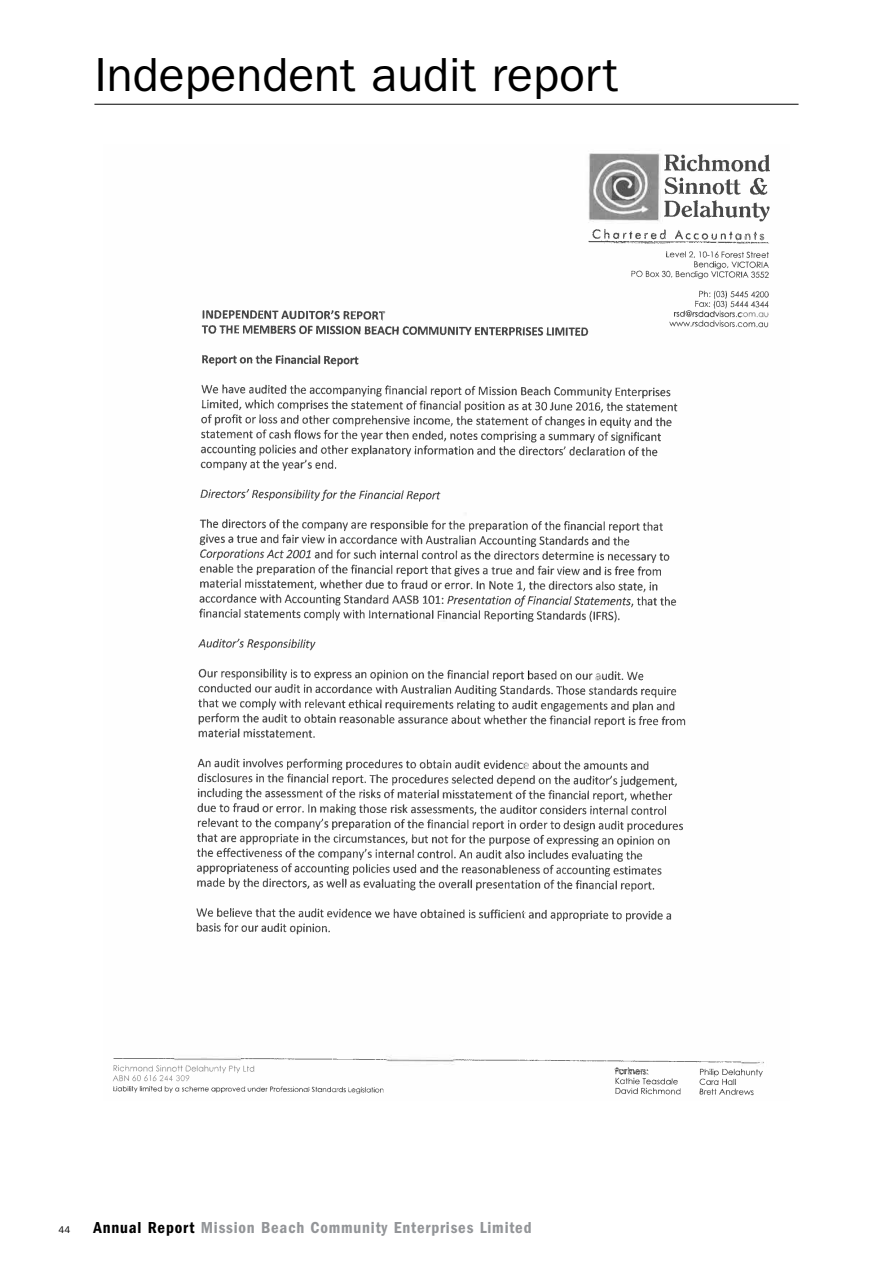
<style>
.page{position:relative;width:893px;height:1263px;background:#fff}
.page>*{position:absolute;margin:0;border:0;box-sizing:border-box;transform-origin:0 0}
.t1{font:48px "Franklin Gothic";color:#000}
.t2{font:600 condensed 16.5px "Franklin Gothic";letter-spacing:.05em;color:#939598}
.t3{font:9.75px "Franklin Gothic";color:#000}
.s1{color:#000}
</style>
<div class="page">
<hr style="left:94px;top:104px;width:704px;height:1px;background:#000">
<img style="left:112px;top:153px;width:658px;height:943px">
<img style="left:736px;top:234px;width:34px;height:13px">
<img style="left:602px;top:229px;width:68px;height:16px">
<img style="left:613px;top:1065px;width:57px;height:11px">
<svg style="left:593px;top:669px;width:6px;height:13px"></svg>
<img style="left:524px;top:757px;width:5px;height:16px">
<svg style="left:524px;top:908px;width:3px;height:13px"></svg>
<svg style="left:526px;top:669px;width:2px;height:15px"></svg>
<svg style="left:382px;top:311px;width:5px;height:11px"></svg>
<img style="left:261px;top:925px;width:15px;height:7px">
<h1 class="t1" style="left:94px;top:47px;width:525px">Independent audit report</h1>
<p class="t3" style="left:59px;top:1224px;width:13px">44</p>
<p class="t2" style="left:94px;top:1218px;width:440px"><span class="s1">Annual Report</span> Mission Beach Community Enterprises Limited</p>
</div>
